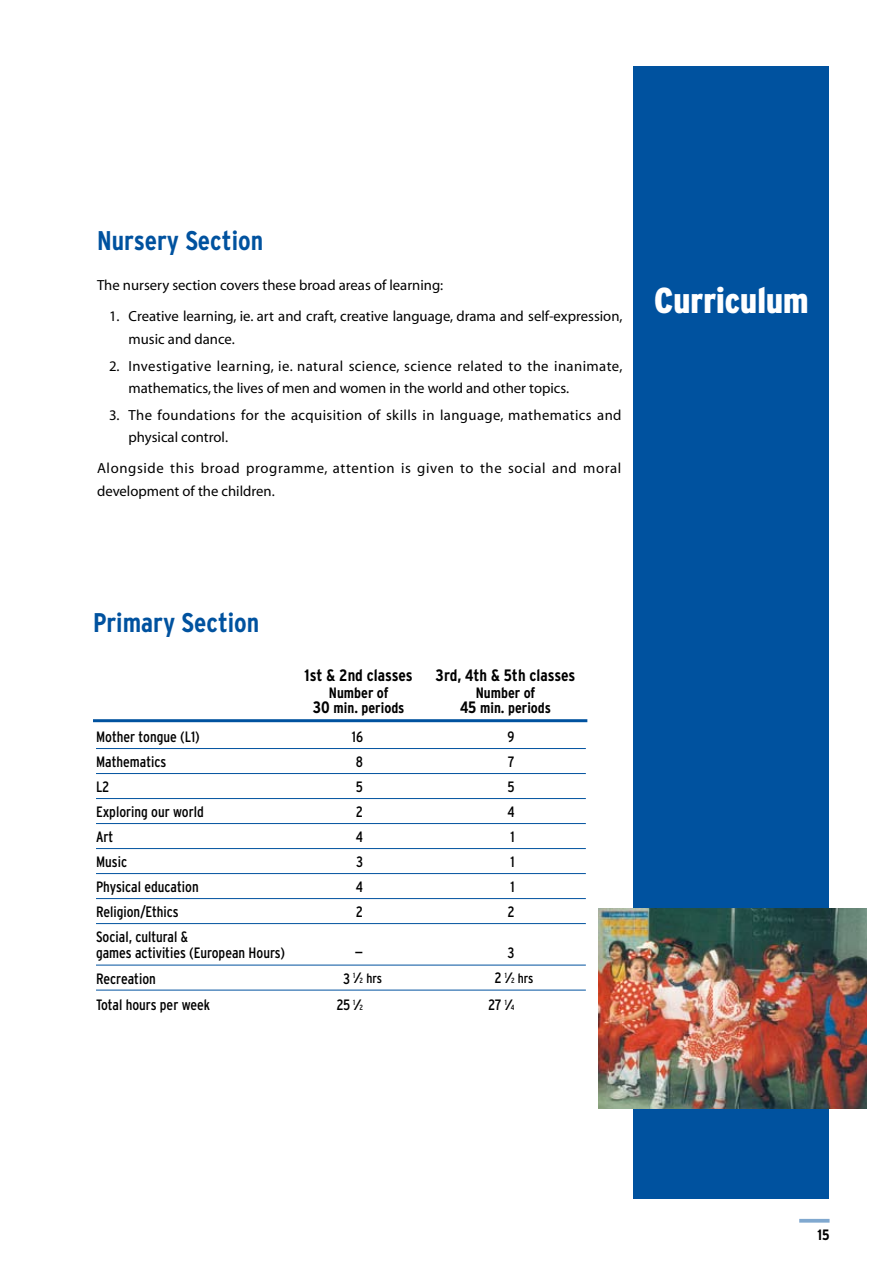
<style>
.page{position:relative;width:893px;height:1263px;background:#fff}
.page>*{position:absolute;margin:0;border:0;box-sizing:border-box;transform-origin:0 0}
.t1{font:900 condensed 36px "Interstate";color:#fff}
.t2{font:700 condensed 27px "Interstate";color:#00529f}
.t3{font:700 condensed 16.5px "Interstate";color:#000}
.t4{font:condensed 15px/16.5px "Interstate";color:#000}
.t5{font:700 condensed 15px "Interstate";color:#000}
.t6{font:14.7px/22.5px "Adobe Corp ID Myriad Rg";letter-spacing:.025em;color:#000}
.t7{font:14.7px/22.5px "Adobe Corp ID Myriad Rg";color:#000}
.t8{font:14.7px/22.5px "Adobe Corp ID Myriad Rg";letter-spacing:.04em;color:#000}
.t9{font:condensed 13.5px "Interstate";letter-spacing:-.005em;color:#000}
.s1{font-size:16.5px}
.s2{font-size:15px}
.s3{font-size:7.5px}
</style>
<div class="page">
<hr style="left:799px;top:1219px;width:31px;height:3px;background:#80a8cf">
<hr style="left:93px;top:719px;width:494px;height:3px;background:#00529f">
<hr style="left:96px;top:748px;width:490px;height:1px;background:#00529f">
<hr style="left:96px;top:773px;width:490px;height:1px;background:#00529f">
<hr style="left:96px;top:798px;width:490px;height:1px;background:#00529f">
<hr style="left:96px;top:823px;width:490px;height:1px;background:#00529f">
<hr style="left:96px;top:848px;width:490px;height:1px;background:#00529f">
<hr style="left:96px;top:873px;width:490px;height:1px;background:#00529f">
<hr style="left:96px;top:898px;width:490px;height:1px;background:#00529f">
<hr style="left:96px;top:923px;width:490px;height:1px;background:#00529f">
<hr style="left:96px;top:965px;width:490px;height:1px;background:#00529f">
<hr style="left:96px;top:990px;width:490px;height:1px;background:#00529f">
<div style="left:634px;top:66px;width:195px;height:1133px;background:#00529f"></div>
<img style="left:598px;top:909px;width:268px;height:199px">
<h2 class="t2" style="left:97px;top:225px;width:168px">Nursery Section</h2>
<p class="t7" style="left:97px;top:275px;width:348px">The nursery section covers these broad areas of learning:</p>
<p class="t7" style="left:129px;top:306px;width:495px;text-indent:-20px">1. Creative learning, ie. art and craft, creative language, drama and self-expression, music and dance.</p>
<p class="t6" style="left:129px;top:355px;width:495px;text-indent:-19px">2. Investigative learning, ie. natural science, science related to the inanimate, mathematics, the lives of men and women in the world and other topics.</p>
<p class="t6" style="left:129px;top:404px;width:494px;text-indent:-19px">3. The foundations for the acquisition of skills in language, mathematics and physical control.</p>
<p class="t8" style="left:97px;top:458px;width:526px">Alongside this broad programme, attention is given to the social and moral development of the children.</p>
<h1 class="t1" style="left:654px;top:280px;width:156px">Curriculum</h1>
<h2 class="t2" style="left:93px;top:608px;width:168px">Primary Section</h2>
<p class="t3" style="left:305px;top:666px;width:110px">1st &amp; 2nd classes</p>
<p class="t3" style="left:436px;top:666px;width:141px">3rd, 4th &amp; 5th classes</p>
<p class="t5" style="left:329px;top:684px;width:61px">Number of</p>
<p class="t5" style="left:476px;top:684px;width:61px">Number of</p>
<p class="t5" style="left:313px;top:699px;width:93px"><span class="s1">30</span> min. periods</p>
<p class="t5" style="left:460px;top:699px;width:93px"><span class="s1">45</span> min. periods</p>
<p class="t4" style="left:96px;top:728px;width:105px">Mother tongue (L1)</p>
<p class="t4" style="left:352px;top:728px;width:13px">16</p>
<p class="t4" style="left:507px;top:728px;width:9px">9</p>
<p class="t4" style="left:96px;top:753px;width:72px">Mathematics</p>
<p class="t4" style="left:356px;top:753px;width:9px">8</p>
<p class="t4" style="left:508px;top:753px;width:8px">7</p>
<p class="t4" style="left:96px;top:778px;width:15px">L2</p>
<p class="t4" style="left:356px;top:778px;width:9px">5</p>
<p class="t4" style="left:507px;top:778px;width:9px">5</p>
<p class="t4" style="left:96px;top:803px;width:109px">Exploring our world</p>
<p class="t4" style="left:356px;top:803px;width:9px">2</p>
<p class="t4" style="left:507px;top:803px;width:9px">4</p>
<p class="t4" style="left:96px;top:828px;width:19px">Art</p>
<p class="t4" style="left:356px;top:828px;width:9px">4</p>
<p class="t4" style="left:510px;top:828px;width:6px">1</p>
<p class="t4" style="left:96px;top:853px;width:33px">Music</p>
<p class="t4" style="left:356px;top:853px;width:8px">3</p>
<p class="t4" style="left:510px;top:853px;width:6px">1</p>
<p class="t4" style="left:96px;top:878px;width:104px">Physical education</p>
<p class="t4" style="left:356px;top:878px;width:9px">4</p>
<p class="t4" style="left:510px;top:878px;width:6px">1</p>
<p class="t4" style="left:96px;top:903px;width:84px">Religion/Ethics</p>
<p class="t4" style="left:356px;top:903px;width:9px">2</p>
<p class="t4" style="left:507px;top:903px;width:9px">2</p>
<p class="t4" style="left:96px;top:928px;width:191px">Social, cultural &amp;<br>games activities (European Hours)</p>
<p class="t4" style="left:355px;top:945px;width:10px">—</p>
<p class="t4" style="left:508px;top:945px;width:8px">3</p>
<p class="t4" style="left:96px;top:970px;width:61px">Recreation</p>
<p class="t9" style="left:343px;top:971px;width:40px"><span class="s2">3</span> <sup>1</sup><span class="s2">⁄</span><span class="s3">2</span> hrs</p>
<p class="t9" style="left:494px;top:971px;width:41px"><span class="s2">2</span> <sup>1</sup><span class="s2">⁄</span><span class="s3">2</span> hrs</p>
<p class="t4" style="left:96px;top:996px;width:116px">Total hours per week</p>
<p class="t4" style="left:336px;top:996px;width:28px">25 <sup>1</sup>⁄<span class="s3">2</span></p>
<p class="t4" style="left:488px;top:996px;width:28px">27 <sup>1</sup>⁄<span class="s3">4</span></p>
<p class="t5" style="left:817px;top:1226px;width:13px">15</p>
</div>
